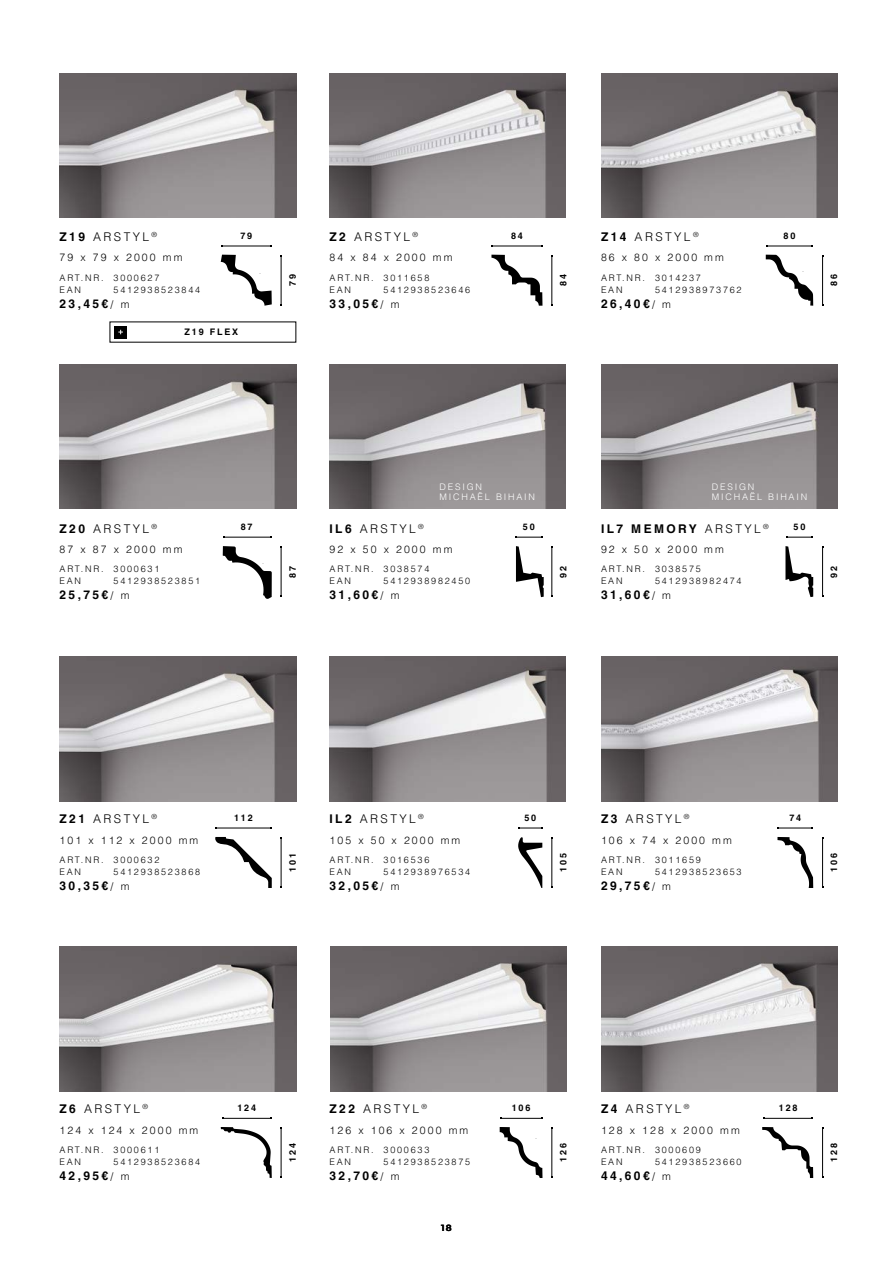
<style>
.page{position:relative;width:893px;height:1263px;background:#fff}
.page>*{position:absolute;margin:0;border:0;box-sizing:border-box;transform-origin:0 0}
.t1{font:700 12px "Helvetica LT Pro";letter-spacing:.2em;color:#000}
.t2{font:300 12px "Helvetica LT Pro";letter-spacing:.2em;color:#000}
.t3{font:300 10.5px "Helvetica LT Pro";letter-spacing:.2em;color:#000}
.t4{font:300 9px/12px "Helvetica LT Pro";letter-spacing:.2em;color:#000}
.t5{font:700 9px "Helvetica LT Pro";letter-spacing:.2em;color:#000}
.t6{font:300 9px/10.8px "Helvetica LT Pro";letter-spacing:.2em;color:#fff}
.t7{font:700 9px "Montserrat";color:#000}
.s1{font-weight:700}
.s2{font-weight:300;font-size:10.5px}
.s3{font-weight:300}
</style>
<div class="page">
<hr style="left:222px;top:246px;width:49px;height:1px;background:#000">
<hr style="left:281px;top:256px;width:1px;height:49px;background:#000">
<hr style="left:767px;top:246px;width:45px;height:1px;background:#000">
<hr style="left:822px;top:256px;width:1px;height:49px;background:#000">
<hr style="left:492px;top:246px;width:50px;height:1px;background:#000">
<hr style="left:552px;top:256px;width:1px;height:49px;background:#000">
<hr style="left:224px;top:537px;width:47px;height:1px;background:#000">
<hr style="left:281px;top:547px;width:1px;height:49px;background:#000">
<svg style="left:786px;top:536px;width:27px;height:2px"></svg>
<hr style="left:822px;top:547px;width:1px;height:49px;background:#000">
<svg style="left:515px;top:536px;width:27px;height:2px"></svg>
<hr style="left:552px;top:547px;width:1px;height:49px;background:#000">
<hr style="left:216px;top:828px;width:55px;height:1px;background:#000">
<hr style="left:281px;top:838px;width:1px;height:49px;background:#000">
<hr style="left:778px;top:828px;width:34px;height:1px;background:#000">
<hr style="left:822px;top:838px;width:1px;height:49px;background:#000">
<svg style="left:518px;top:827px;width:24px;height:2px"></svg>
<hr style="left:552px;top:838px;width:1px;height:49px;background:#000">
<hr style="left:223px;top:1118px;width:48px;height:1px;background:#000">
<hr style="left:281px;top:1128px;width:1px;height:49px;background:#000">
<hr style="left:764px;top:1118px;width:48px;height:1px;background:#000">
<hr style="left:822px;top:1128px;width:1px;height:49px;background:#000">
<hr style="left:501px;top:1118px;width:41px;height:1px;background:#000">
<hr style="left:552px;top:1128px;width:1px;height:49px;background:#000">
<svg style="left:221px;top:255px;width:51px;height:51px"></svg>
<svg style="left:491px;top:255px;width:51px;height:51px"></svg>
<svg style="left:766px;top:255px;width:47px;height:51px"></svg>
<svg style="left:223px;top:546px;width:49px;height:53px"></svg>
<svg style="left:516px;top:546px;width:28px;height:51px"></svg>
<svg style="left:785px;top:546px;width:28px;height:51px"></svg>
<svg style="left:215px;top:837px;width:57px;height:51px"></svg>
<svg style="left:518px;top:837px;width:24px;height:51px"></svg>
<svg style="left:777px;top:837px;width:36px;height:51px"></svg>
<svg style="left:221px;top:1127px;width:51px;height:51px"></svg>
<svg style="left:500px;top:1127px;width:42px;height:51px"></svg>
<svg style="left:762px;top:1127px;width:51px;height:51px"></svg>
<div style="left:114px;top:326px;width:13px;height:12px;background:#000"></div>
<svg style="left:118px;top:330px;width:5px;height:4px"></svg>
<img style="left:60px;top:73px;width:236px;height:145px">
<img style="left:601px;top:73px;width:237px;height:145px">
<img style="left:329px;top:73px;width:237px;height:145px">
<img style="left:60px;top:364px;width:236px;height:145px">
<img style="left:601px;top:364px;width:237px;height:145px">
<img style="left:329px;top:364px;width:237px;height:145px">
<img style="left:60px;top:657px;width:236px;height:144px">
<img style="left:601px;top:657px;width:237px;height:144px">
<img style="left:329px;top:657px;width:237px;height:144px">
<img style="left:60px;top:947px;width:236px;height:144px">
<img style="left:601px;top:947px;width:237px;height:144px">
<img style="left:330px;top:947px;width:237px;height:144px">
<h1 class="t2" style="left:60px;top:229px;width:99px"><span class="s1">Z19</span> ARSTYL <sup>®</sup></h1>
<p class="t3" style="left:60px;top:251px;width:124px">79 x 79 x 2000 mm</p>
<p class="t4" style="left:60px;top:271px;width:101px">ART.NR. 3000627<br>EAN</p>
<p class="t4" style="left:114px;top:283px;width:88px">5412938523844</p>
<h1 class="t1" style="left:60px;top:296px;width:71px">23,45€<span class="s2">/ m</span></h1>
<p class="t5" style="left:240px;top:230px;width:13px">79</p>
<p class="t5" style="left:287px;top:286px;width:13px;rotate:-90deg">79</p>
<h1 class="t2" style="left:330px;top:229px;width:90px"><span class="s1">Z2</span> ARSTYL <sup>®</sup></h1>
<p class="t3" style="left:330px;top:251px;width:124px">84 x 84 x 2000 mm</p>
<p class="t4" style="left:330px;top:271px;width:101px">ART.NR. 3011658<br>EAN</p>
<p class="t4" style="left:384px;top:283px;width:88px">5412938523646</p>
<h1 class="t1" style="left:330px;top:296px;width:71px">33,05€<span class="s2">/ m</span></h1>
<p class="t5" style="left:511px;top:230px;width:13px">84</p>
<p class="t5" style="left:558px;top:286px;width:13px;rotate:-90deg">84</p>
<h1 class="t2" style="left:601px;top:229px;width:99px"><span class="s1">Z14</span> ARSTYL <sup>®</sup></h1>
<p class="t3" style="left:601px;top:251px;width:124px">86 x 80 x 2000 mm</p>
<p class="t4" style="left:601px;top:271px;width:101px">ART.NR. 3014237<br>EAN</p>
<p class="t4" style="left:655px;top:283px;width:88px">5412938973762</p>
<h1 class="t1" style="left:601px;top:296px;width:71px">26,40€<span class="s2">/ m</span></h1>
<p class="t5" style="left:784px;top:230px;width:13px">80</p>
<p class="t5" style="left:828px;top:286px;width:13px;rotate:-90deg">86</p>
<p class="t5" style="left:185px;top:327px;width:55px">Z19 FLEX</p>
<h1 class="t2" style="left:60px;top:521px;width:99px"><span class="s1">Z20</span> ARSTYL <sup>®</sup></h1>
<p class="t3" style="left:60px;top:542px;width:124px">87 x 87 x 2000 mm</p>
<p class="t4" style="left:60px;top:563px;width:101px">ART.NR. 3000631<br>EAN</p>
<p class="t4" style="left:114px;top:575px;width:88px">5412938523851</p>
<h1 class="t1" style="left:60px;top:588px;width:71px">25,75€<span class="s2">/ m</span></h1>
<p class="t5" style="left:241px;top:522px;width:13px">87</p>
<p class="t5" style="left:287px;top:578px;width:13px;rotate:-90deg">87</p>
<p class="t6" style="left:440px;top:480px;width:97px">DESIGN<br>MICHAËL BIHAIN</p>
<p class="t6" style="left:712px;top:480px;width:97px">DESIGN<br>MICHAËL BIHAIN</p>
<h1 class="t2" style="left:330px;top:521px;width:96px"><span class="s1">IL6</span> ARSTYL <sup>®</sup></h1>
<p class="t3" style="left:330px;top:542px;width:124px">92 x 50 x 2000 mm</p>
<p class="t4" style="left:330px;top:563px;width:101px">ART.NR. 3038574<br>EAN</p>
<p class="t4" style="left:384px;top:575px;width:88px">5412938982450</p>
<h1 class="t1" style="left:330px;top:588px;width:71px">31,60€<span class="s2">/ m</span></h1>
<p class="t5" style="left:523px;top:522px;width:13px">50</p>
<p class="t5" style="left:558px;top:578px;width:13px;rotate:-90deg">92</p>
<h1 class="t1" style="left:601px;top:521px;width:169px">IL7 MEMORY <span class="s3">ARSTYL</span> <sup>®</sup></h1>
<p class="t3" style="left:601px;top:542px;width:124px">92 x 50 x 2000 mm</p>
<p class="t4" style="left:601px;top:563px;width:101px">ART.NR. 3038575<br>EAN</p>
<p class="t4" style="left:655px;top:575px;width:88px">5412938982474</p>
<h1 class="t1" style="left:601px;top:588px;width:71px">31,60€<span class="s2">/ m</span></h1>
<p class="t5" style="left:794px;top:522px;width:13px">50</p>
<p class="t5" style="left:828px;top:578px;width:13px;rotate:-90deg">92</p>
<h1 class="t2" style="left:60px;top:812px;width:99px"><span class="s1">Z21</span> ARSTYL <sup>®</sup></h1>
<p class="t3" style="left:60px;top:833px;width:140px">101 x 112 x 2000 mm</p>
<p class="t4" style="left:60px;top:854px;width:101px">ART.NR. 3000632<br>EAN</p>
<p class="t4" style="left:114px;top:866px;width:88px">5412938523868</p>
<h1 class="t1" style="left:60px;top:878px;width:71px">30,35€<span class="s2">/ m</span></h1>
<p class="t5" style="left:234px;top:812px;width:20px">112</p>
<p class="t5" style="left:287px;top:872px;width:20px;rotate:-90deg">101</p>
<h1 class="t2" style="left:330px;top:812px;width:96px"><span class="s1">IL2</span> ARSTYL <sup>®</sup></h1>
<p class="t3" style="left:330px;top:833px;width:132px">105 x 50 x 2000 mm</p>
<p class="t4" style="left:330px;top:854px;width:101px">ART.NR. 3016536<br>EAN</p>
<p class="t4" style="left:384px;top:866px;width:88px">5412938976534</p>
<h1 class="t1" style="left:330px;top:878px;width:71px">32,05€<span class="s2">/ m</span></h1>
<p class="t5" style="left:524px;top:812px;width:13px">50</p>
<p class="t5" style="left:558px;top:872px;width:20px;rotate:-90deg">105</p>
<h1 class="t2" style="left:601px;top:812px;width:90px"><span class="s1">Z3</span> ARSTYL <sup>®</sup></h1>
<p class="t3" style="left:601px;top:833px;width:132px">106 x 74 x 2000 mm</p>
<p class="t4" style="left:601px;top:854px;width:101px">ART.NR. 3011659<br>EAN</p>
<p class="t4" style="left:655px;top:866px;width:88px">5412938523653</p>
<h1 class="t1" style="left:601px;top:878px;width:71px">29,75€<span class="s2">/ m</span></h1>
<p class="t5" style="left:789px;top:812px;width:13px">74</p>
<p class="t5" style="left:828px;top:872px;width:20px;rotate:-90deg">106</p>
<h1 class="t2" style="left:60px;top:1102px;width:90px"><span class="s1">Z6</span> ARSTYL <sup>®</sup></h1>
<p class="t3" style="left:60px;top:1123px;width:140px">124 x 124 x 2000 mm</p>
<p class="t4" style="left:60px;top:1144px;width:101px">ART.NR. 3000611<br>EAN</p>
<p class="t4" style="left:114px;top:1156px;width:88px">5412938523684</p>
<h1 class="t1" style="left:60px;top:1168px;width:71px">42,95€<span class="s2">/ m</span></h1>
<p class="t5" style="left:237px;top:1102px;width:20px">124</p>
<p class="t5" style="left:287px;top:1162px;width:20px;rotate:-90deg">124</p>
<h1 class="t2" style="left:330px;top:1102px;width:99px"><span class="s1">Z22</span> ARSTYL <sup>®</sup></h1>
<p class="t3" style="left:330px;top:1123px;width:140px">126 x 106 x 2000 mm</p>
<p class="t4" style="left:330px;top:1144px;width:101px">ART.NR. 3000633<br>EAN</p>
<p class="t4" style="left:384px;top:1156px;width:88px">5412938523875</p>
<h1 class="t1" style="left:330px;top:1168px;width:71px">32,70€<span class="s2">/ m</span></h1>
<p class="t7" style="left:441px;top:1221px;width:12px">18</p>
<p class="t5" style="left:512px;top:1102px;width:20px">106</p>
<p class="t5" style="left:558px;top:1162px;width:20px;rotate:-90deg">126</p>
<h1 class="t2" style="left:601px;top:1102px;width:90px"><span class="s1">Z4</span> ARSTYL <sup>®</sup></h1>
<p class="t3" style="left:601px;top:1123px;width:140px">128 x 128 x 2000 mm</p>
<p class="t4" style="left:601px;top:1144px;width:101px">ART.NR. 3000609<br>EAN</p>
<p class="t4" style="left:655px;top:1156px;width:88px">5412938523660</p>
<h1 class="t1" style="left:601px;top:1168px;width:71px">44,60€<span class="s2">/ m</span></h1>
<p class="t5" style="left:779px;top:1102px;width:20px">128</p>
<p class="t5" style="left:828px;top:1162px;width:20px;rotate:-90deg">128</p>
</div>
